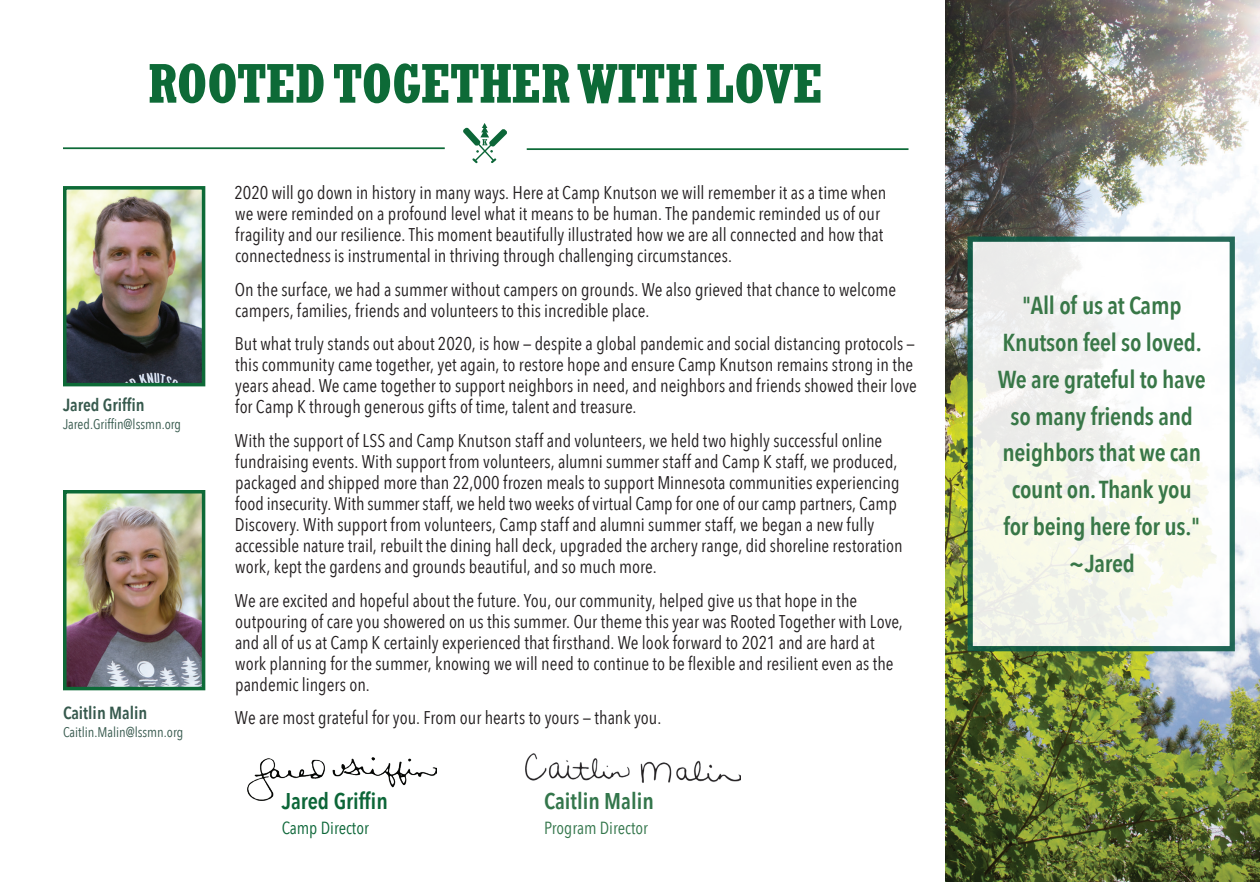
<style>
.page{position:relative;width:1260px;height:882px;background:#fff}
.page>*{position:absolute;margin:0;border:0;box-sizing:border-box;transform-origin:0 0}
.t1{font:700 condensed 52.5px "Rockwell Nova";color:#0d6a37}
.t2{font:600 24.5px/36.8px "Avenir Next Condensed";letter-spacing:-.01em;color:#387747;text-align:center}
.t3{font:600 22.75px "Avenir Next Condensed";color:#0c6638}
.t4{font:600 22.75px "Avenir Next Condensed";color:#33764b}
.t5{font:18.38px/21px "Avenir Next Condensed";color:#231f20}
.t6{font:600 17.5px "Avenir Next Condensed";color:#36594d}
.t7{font:17.5px "Avenir Next Condensed";color:#33764b}
.t8{font:17.5px "Avenir Next Condensed";color:#0c6638}
.t9{font:14px "Avenir Next Condensed";color:#36594d}
</style>
<div class="page">
<hr style="left:527px;top:148px;width:382px;height:2px;background:#0d6a37">
<img style="left:248px;top:758px;width:188px;height:42px">
<img style="left:525px;top:753px;width:215px;height:29px">
<hr style="left:63px;top:147px;width:382px;height:2px;background:#0d6a37">
<img style="left:68px;top:191px;width:132px;height:190px">
<div style="left:63px;top:186px;width:142px;height:200px;border:4px solid #0d6a37"></div>
<img style="left:68px;top:495px;width:132px;height:190px">
<div style="left:63px;top:490px;width:142px;height:200px;border:4px solid #0d6a37"></div>
<svg style="left:463px;top:123px;width:44px;height:40px"></svg>
<img style="left:945px;top:0;width:315px;height:882px">
<svg style="left:968px;top:237px;width:267px;height:414px"></svg>
<h1 class="t1" style="left:148px;top:51px;width:676px">ROOTED TOGETHER WITH LOVE</h1>
<p class="t6" style="left:63px;top:390px;width:83px">Jared Griffin</p>
<p class="t9" style="left:63px;top:413px;width:120px">Jared.Griffin@lssmn.org</p>
<p class="t6" style="left:63px;top:698px;width:86px">Caitlin Malin</p>
<p class="t9" style="left:63px;top:720px;width:122px">Caitlin.Malin@lssmn.org</p>
<p class="t5" style="left:234px;top:181px;width:654px">2020 will go down in history in many ways. Here at Camp Knutson we will remember it as a time when we were reminded on a profound level what it means to be human. The pandemic reminded us of our fragility and our resilience. This moment beautifully illustrated how we are all connected and how that connectedness is instrumental in thriving through challenging circumstances.</p>
<p class="t5" style="left:235px;top:278px;width:663px">On the surface, we had a summer without campers on grounds. We also grieved that chance to welcome campers, families, friends and volunteers to this incredible place.</p>
<p class="t5" style="left:235px;top:333px;width:683px">But what truly stands out about 2020, is how — despite a global pandemic and social distancing protocols — this community came together, yet again, to restore hope and ensure Camp Knutson remains strong in the years ahead. We came together to support neighbors in need, and neighbors and friends showed their love for Camp K through generous gifts of time, talent and treasure.</p>
<p class="t5" style="left:235px;top:429px;width:669px">With the support of LSS and Camp Knutson staff and volunteers, we held two highly successful online fundraising events. With support from volunteers, alumni summer staff and Camp K staff, we produced, packaged and shipped more than 22,000 frozen meals to support Minnesota communities experiencing food insecurity. With summer staff, we held two weeks of virtual Camp for one of our camp partners, Camp Discovery. With support from volunteers, Camp staff and alumni summer staff, we began a new fully accessible nature trail, rebuilt the dining hall deck, upgraded the archery range, did shoreline restoration work, kept the gardens and grounds beautiful, and so much more.</p>
<p class="t5" style="left:235px;top:589px;width:669px">We are excited and hopeful about the future. You, our community, helped give us that hope in the outpouring of care you showered on us this summer. Our theme this year was Rooted Together with Love, and all of us at Camp K certainly experienced that firsthand. We look forward to 2021 and are hard at work planning for the summer, knowing we will need to continue to be flexible and resilient even as the pandemic lingers on.</p>
<p class="t5" style="left:235px;top:706px;width:428px">We are most grateful for you. From our hearts to yours — thank you.</p>
<p class="t3" style="left:282px;top:782px;width:108px">Jared Griffin</p>
<p class="t8" style="left:282px;top:813px;width:89px">Camp Director</p>
<p class="t4" style="left:544px;top:782px;width:111px">Caitlin Malin</p>
<p class="t7" style="left:544px;top:813px;width:105px">Program Director</p>
<h2 class="t2" style="left:998px;top:287px;width:210px">"All of us at Camp<br>Knutson feel so loved.<br>We are grateful to have so many friends and neighbors that we can count on. Thank you for being here for us." ~Jared</h2>
</div>
